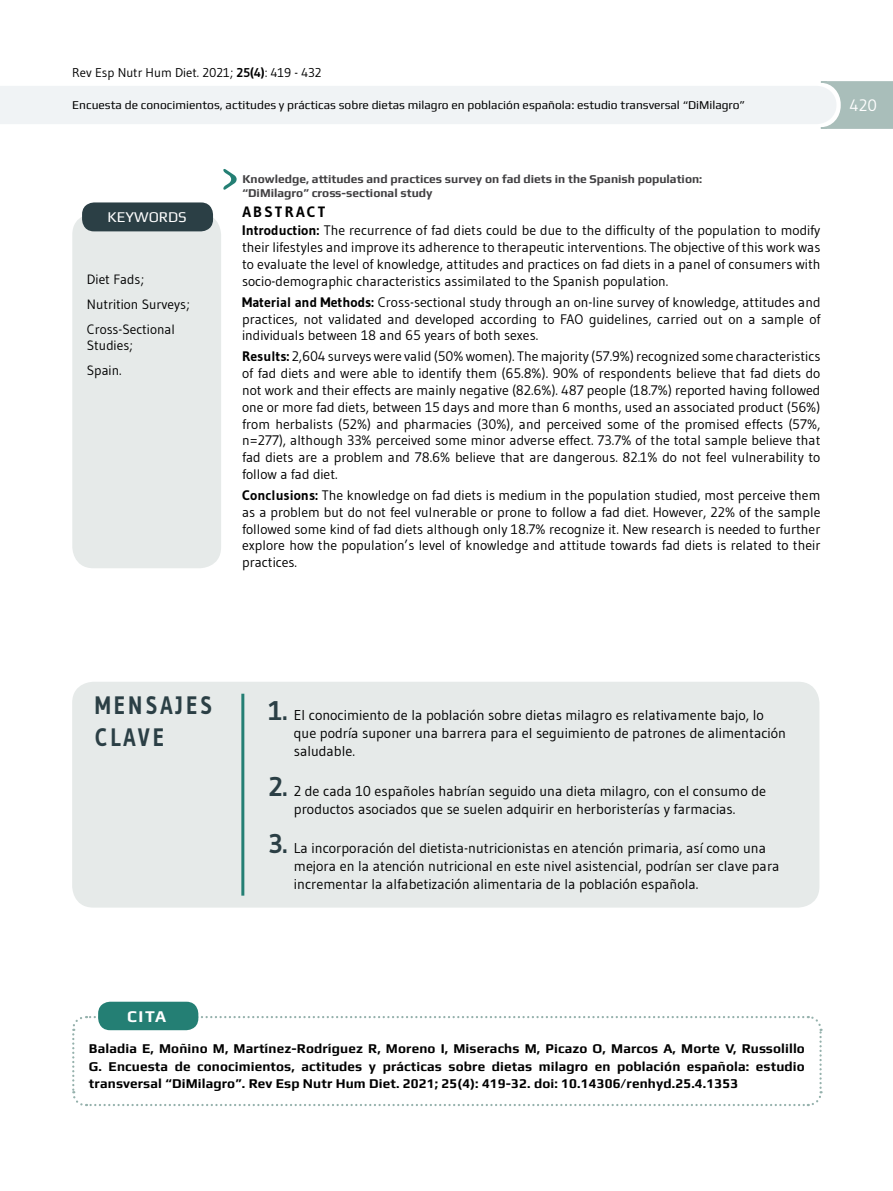
<style>
.page{position:relative;width:893px;height:1191px;background:#fff}
.page>*{position:absolute;margin:0;border:0;box-sizing:border-box;transform-origin:0 0}
.t1{font:700 25.2px/31.5px "Gudea";letter-spacing:.15em;color:#2b3f45;scale:.83 1}
.t2{font:700 16.5px "Play";color:#fff}
.t3{font:16.5px "Gudea";color:#fff}
.t4{font:15px "Play";color:#fff}
.t5{font:700 15px "Gudea";letter-spacing:.15em;color:#000}
.t6{font:14.25px/18px "Gudea";color:#000}
.t7{font:13.8px/16.8px "Gudea";color:#000;text-align:justify}
.t8{font:700 13.5px/17.2px "Play";letter-spacing:.01em;color:#000;text-align:justify}
.t9{font:13.5px/25px "Gudea";color:#000}
.t10{font:12.75px "Gudea";color:#000}
.t11{font:12px "Play";color:#000}
.t12{font:700 12px/14.4px "Play";color:#414042}
.s1{font-weight:700}
.s2{font-weight:700;font-size:27px;color:#2b3f45}
</style>
<div class="page">
<div style="left:72px;top:213px;width:149px;height:355px;background:#e6eae9;border-radius:21px"></div>
<div style="left:82px;top:202px;width:131px;height:29px;background:#2b3f45;border-radius:12px"></div>
<svg style="left:223px;top:169px;width:14px;height:21px"></svg>
<svg style="left:0;top:81px;width:893px;height:48px"></svg>
<svg style="left:72px;top:1014px;width:751px;height:93px"></svg>
<div style="left:98px;top:1001px;width:100px;height:29px;background:#247f74;border-radius:12px"></div>
<div style="left:72px;top:681px;width:747px;height:226px;background:#e6eae9;border-radius:21px"></div>
<hr style="left:241px;top:693px;width:3px;height:202px;background:#247f74">
<p class="t10" style="left:72px;top:65px;width:251px">Rev Esp Nutr Hum Diet. 2021; <span class="s1">25(4)</span>: 419 - 432</p>
<p class="t11" style="left:72px;top:98px;width:674px">Encuesta de conocimientos, actitudes y prácticas sobre dietas milagro en población española: estudio transversal “DiMilagro”</p>
<p class="t4" style="left:108px;top:208px;width:81px">KEYWORDS</p>
<p class="t9" style="left:87px;top:266px;width:104px">Diet Fads;<br>Nutrition Surveys;<br>Cross-Sectional</p>
<p class="t9" style="left:87px;top:333px;width:48px">Studies;<br>Spain.</p>
<p class="t12" style="left:242px;top:171px;width:461px">Knowledge, attitudes and practices survey on fad diets in the Spanish population: “DiMilagro” cross-sectional study</p>
<p class="t5" style="left:242px;top:202px;width:85px">ABSTRACT</p>
<p class="t7" style="left:242px;top:222px;width:580px"><span class="s1">Introduction:</span> The recurrence of fad diets could be due to the difficulty of the population to modify their lifestyles and improve its adherence to therapeutic interventions. The objective of this work was to evaluate the level of knowledge, attitudes and practices on fad diets in a panel of consumers with socio-demographic characteristics assimilated to the Spanish population.</p>
<p class="t7" style="left:242px;top:293px;width:580px"><span class="s1">Material and Methods:</span> Cross-sectional study through an on-line survey of knowledge, attitudes and practices, not validated and developed according to FAO guidelines, carried out on a sample of individuals between 18 and 65 years of both sexes.</p>
<p class="t7" style="left:242px;top:348px;width:580px"><span class="s1">Results:</span> 2,604 surveys were valid (50% women). The majority (57.9%) recognized some characteristics of fad diets and were able to identify them (65.8%). 90% of respondents believe that fad diets do not work and their effects are mainly negative (82.6%). 487 people (18.7%) reported having followed one or more fad diets, between 15 days and more than 6 months, used an associated product (56%) from herbalists (52%) and pharmacies (30%), and perceived some of the promised effects (57%, n=277), although 33% perceived some minor adverse effect. 73.7% of the total sample believe that fad diets are a problem and 78.6% believe that are dangerous. 82.1% do not feel vulnerability to follow a fad diet.</p>
<p class="t7" style="left:242px;top:486px;width:580px"><span class="s1">Conclusions:</span> The knowledge on fad diets is medium in the population studied, most perceive them as a problem but do not feel vulnerable or prone to follow a fad diet. However, 22% of the sample followed some kind of fad diets although only 18.7% recognize it. New research is needed to further explore how the population’s level of knowledge and attitude towards fad diets is related to their practices.</p>
<p class="t3" style="left:850px;top:95px;width:29px">420</p>
<h1 class="t1" style="left:95px;top:690px;width:143px">MENSAJES<br>CLAVE</h1>
<p class="t6" style="left:294px;top:706px;width:494px;text-indent:-26px"><span class="s2">1.</span> El conocimiento de la población sobre dietas milagro es relativamente bajo, lo que podría suponer una barrera para el seguimiento de patrones de alimentación saludable.</p>
<p class="t6" style="left:268px;top:781px;width:499px;text-align:center"><span class="s2">2.</span> 2 de cada 10 españoles habrían seguido una dieta milagro, con el consumo de productos asociados que se suelen adquirir en herboristerías y farmacias.</p>
<p class="t6" style="left:294px;top:838px;width:487px;text-indent:-26px"><span class="s2">3.</span> La incorporación del dietista-nutricionistas en atención primaria, así como una mejora en la atención nutricional en este nivel asistencial, podrían ser clave para incrementar la alfabetización alimentaria de la población española.</p>
<p class="t2" style="left:127px;top:1006px;width:41px">CITA</p>
<p class="t8" style="left:89px;top:1040px;width:717px">Baladia E, Moñino M, Martínez-Rodríguez R, Moreno I, Miserachs M, Picazo O, Marcos A, Morte V, Russolillo G. Encuesta de conocimientos, actitudes y prácticas sobre dietas milagro en población española: estudio transversal “DiMilagro”. Rev Esp Nutr Hum Diet. 2021; 25(4): 419-32. doi: 10.14306/renhyd.25.4.1353</p>
</div>
